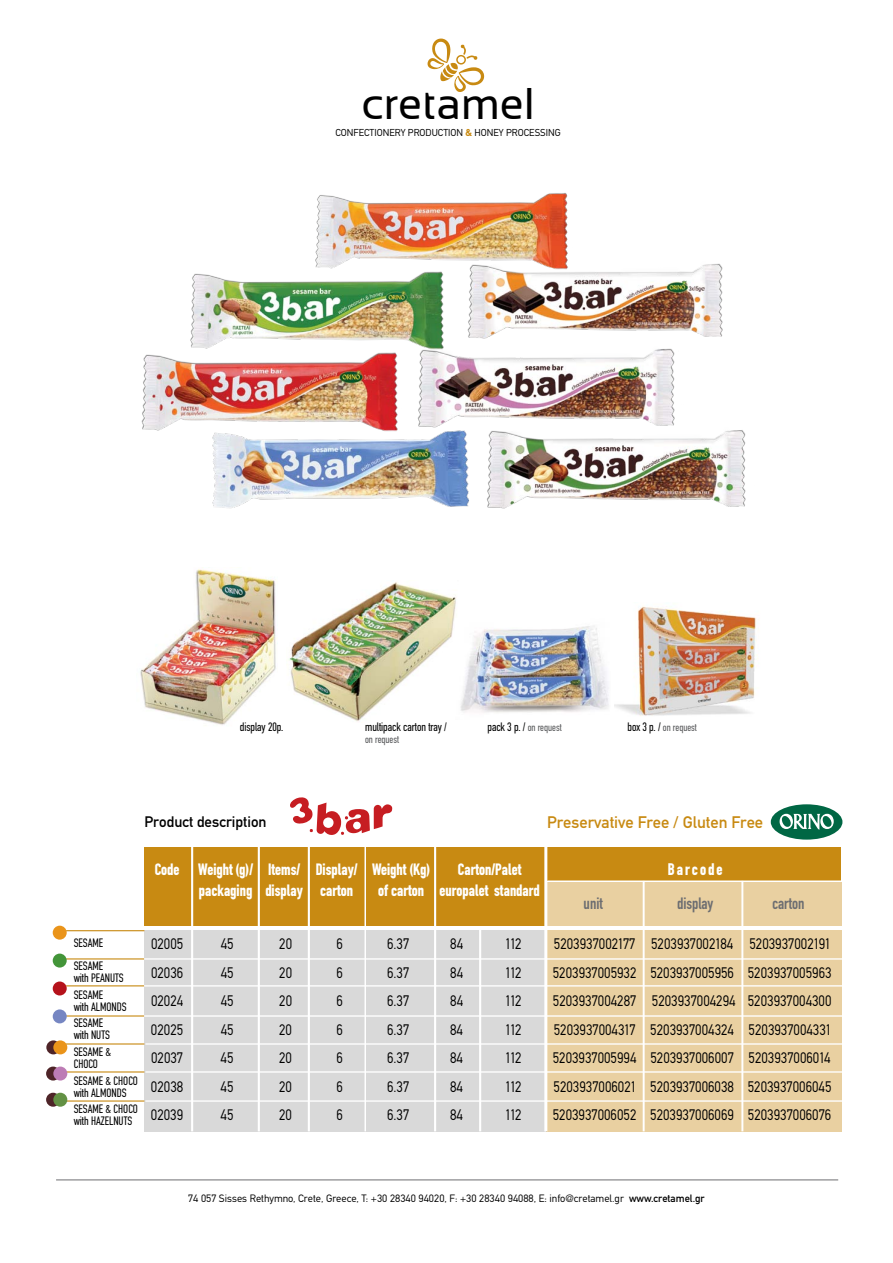
<style>
.page{position:relative;width:893px;height:1263px;background:#fff}
.page>*{position:absolute;margin:0;border:0;box-sizing:border-box;transform-origin:0 0}
.t1{font:44.1px "Sansation";color:#000}
.t2{font:16.5px "CF Din";color:#c88a12}
.t3{font:700 16.5px "CF Din Condensed";letter-spacing:.12em;color:#fff}
.t4{font:700 16.2px "CF Din Condensed";color:#fff}
.t5{font:16.2px "CF Din Condensed";color:#6d6e71}
.t6{font:15px "CF Din";color:#000;scale:.87 1}
.t7{font:15px "CF Din";color:#000}
.t8{font:condensed 12px/16.6px "CF Din";color:#000}
.t9{font:10.5px "CF Din";color:#000}
.t10{font:condensed 10.5px "CF Din";color:#58595b}
.t11{font:9.9px "CF Din";color:#000}
.s1{font-weight:700;color:#c88a12}
.s2{font-size:12px;color:#000}
.s3{font-style:inherit}
</style>
<div class="page">
<img style="left:289px;top:582px;width:167px;height:140px">
<img style="left:615px;top:606px;width:144px;height:110px">
<div style="left:546px;top:930px;width:295px;height:201px;background:#e9d0a1"></div>
<div style="left:537px;top:882px;width:304px;height:43px;background:#e9d0a1"></div>
<div style="left:537px;top:847px;width:304px;height:34px;background:#c88a12"></div>
<div style="left:144px;top:930px;width:403px;height:201px;background:#d9d9d9"></div>
<div style="left:144px;top:847px;width:403px;height:79px;background:#c88a12"></div>
<hr style="left:191px;top:846px;width:2px;height:285px;background:#fff">
<hr style="left:258px;top:846px;width:2px;height:285px;background:#fff">
<hr style="left:308px;top:846px;width:2px;height:285px;background:#fff">
<hr style="left:364px;top:846px;width:2px;height:285px;background:#fff">
<hr style="left:434px;top:846px;width:2px;height:285px;background:#fff">
<hr style="left:544px;top:846px;width:3px;height:285px;background:#fff">
<hr style="left:643px;top:881px;width:2px;height:250px;background:#fff">
<hr style="left:741px;top:881px;width:2px;height:250px;background:#fff">
<svg style="left:427px;top:39px;width:57px;height:53px"></svg>
<hr style="left:547px;top:880px;width:295px;height:2px;background:#fff">
<hr style="left:479px;top:930px;width:2px;height:201px;background:#fff">
<svg style="left:290px;top:797px;width:102px;height:38px"></svg>
<div style="left:46px;top:1040px;width:14px;height:14px;background:#4e2428;border-radius:50%"></div>
<div style="left:53px;top:1040px;width:14px;height:14px;background:#ea941a;border-radius:50%"></div>
<hr style="left:66px;top:958px;width:78px;height:1px;background:#c88a12">
<hr style="left:66px;top:985px;width:78px;height:1px;background:#c88a12">
<hr style="left:66px;top:1015px;width:78px;height:1px;background:#c88a12">
<hr style="left:66px;top:1043px;width:78px;height:1px;background:#c88a12">
<hr style="left:66px;top:1071px;width:78px;height:1px;background:#c88a12">
<hr style="left:66px;top:1100px;width:78px;height:1px;background:#c88a12">
<hr style="left:66px;top:930px;width:78px;height:1px;background:#c88a12">
<div style="left:53px;top:926px;width:14px;height:14px;background:#ea941a;border-radius:50%"></div>
<div style="left:53px;top:1009px;width:14px;height:14px;background:#7686c2;border-radius:50%"></div>
<div style="left:53px;top:953px;width:14px;height:14px;background:#439539;border-radius:50%"></div>
<div style="left:53px;top:981px;width:14px;height:14px;background:#b5121b;border-radius:50%"></div>
<div style="left:46px;top:1093px;width:14px;height:14px;background:#4e2428;border-radius:50%"></div>
<div style="left:53px;top:1093px;width:14px;height:14px;background:#639144;border-radius:50%"></div>
<div style="left:46px;top:1066px;width:14px;height:14px;background:#4e2428;border-radius:50%"></div>
<div style="left:53px;top:1066px;width:14px;height:14px;background:#bd7cb5;border-radius:50%"></div>
<hr style="left:144px;top:958px;width:699px;height:2px;background:#fff">
<hr style="left:144px;top:985px;width:699px;height:1px;background:#fff">
<hr style="left:144px;top:1015px;width:699px;height:2px;background:#fff">
<hr style="left:145px;top:1043px;width:697px;height:2px;background:#fff">
<hr style="left:145px;top:1100px;width:697px;height:2px;background:#fff">
<hr style="left:145px;top:1071px;width:697px;height:2px;background:#fff">
<img style="left:212px;top:430px;width:257px;height:79px">
<img style="left:141px;top:353px;width:260px;height:82px">
<img style="left:190px;top:273px;width:254px;height:80px">
<img style="left:312px;top:193px;width:256px;height:84px">
<img style="left:466px;top:261px;width:257px;height:77px">
<img style="left:413px;top:347px;width:262px;height:81px">
<img style="left:487px;top:430px;width:259px;height:79px">
<hr style="left:56px;top:1179px;width:782px;height:1px;background:#6d6e71">
<img style="left:140px;top:567px;width:136px;height:158px">
<div style="left:771px;top:804px;width:71px;height:36px;background:#006744;border-radius:50%"></div>
<svg style="left:780px;top:814px;width:54px;height:16px"></svg>
<img style="left:455px;top:619px;width:154px;height:100px">
<h1 class="t1" style="left:362px;top:79px;width:175px">cretamel</h1>
<p class="t11" style="left:336px;top:127px;width:227px">CONFECTIONERY PRODUCTION <span class="s1">&amp;</span> HONEY PROCESSING</p>
<p class="t8" style="left:240px;top:718px;width:45px">display 20p.</p>
<p class="t8" style="left:365px;top:718px;width:83px">multipack carton tray /</p>
<p class="t10" style="left:365px;top:733px;width:35px">on request</p>
<p class="t10" style="left:487px;top:721px;width:76px"><span class="s2">pack 3 p. /</span> on request</p>
<p class="t10" style="left:627px;top:721px;width:71px"><span class="s2">box 3 p. /</span> on request</p>
<p class="t2" style="left:547px;top:813px;width:218px">Preservative Free / Gluten Free</p>
<p class="t7" style="left:144px;top:814px;width:124px">Product description</p>
<p class="t4" style="left:155px;top:860px;width:277px">Code Weight (g)/ Items/ Display/ Weight (Kg)</p>
<p class="t4" style="left:458px;top:860px;width:65px">Carton/Palet</p>
<p class="t3" style="left:668px;top:860px;width:56px">Βarcode</p>
<p class="t4" style="left:199px;top:881px;width:156px">packaging display carton</p>
<p class="t4" style="left:378px;top:881px;width:163px">of carton europalet standard</p>
<p class="t5" style="left:584px;top:895px;width:21px">unit</p>
<p class="t5" style="left:677px;top:895px;width:38px">display</p>
<p class="t5" style="left:772px;top:895px;width:34px">carton</p>
<p class="t8" style="left:74px;top:932px;width:31px;line-height:22.6px">SESAME<br>SESAME</p>
<p class="t8" style="left:74px;top:969px;width:52px">with PEANUTS<br>SESAME</p>
<p class="t8" style="left:74px;top:998px;width:54px">with ALMONDS<br>SESAME</p>
<p class="t8" style="left:74px;top:1027px;width:39px">with NUTS<br>SESAME &amp;</p>
<p class="t8" style="left:74px;top:1056px;width:66px">CHOCO<br>SESAME &amp; CHOCO</p>
<p class="t8" style="left:74px;top:1084px;width:66px">with ALMONDS<br>SESAME &amp; CHOCO</p>
<p class="t8" style="left:74px;top:1113px;width:60px">with HAZELNUTS</p>
<p class="t6" style="left:151px;top:936px;width:39px">02005</p>
<p class="t6" style="left:221px;top:936px;width:16px">45</p>
<p class="t6" style="left:279px;top:936px;width:16px">20</p>
<p class="t6" style="left:336px;top:936px;width:9px">6</p>
<p class="t6" style="left:387px;top:936px;width:27px">6.37</p>
<p class="t6" style="left:450px;top:936px;width:16px">84</p>
<p class="t6" style="left:506px;top:936px;width:20px">112</p>
<p class="t6" style="left:554px;top:936px;width:319px">5203937002177 5203937002184 5203937002191</p>
<p class="t6" style="left:151px;top:964px;width:39px">02036</p>
<p class="t6" style="left:221px;top:964px;width:16px">45</p>
<p class="t6" style="left:279px;top:964px;width:16px">20</p>
<p class="t6" style="left:336px;top:964px;width:9px">6</p>
<p class="t6" style="left:387px;top:964px;width:27px">6.37</p>
<p class="t6" style="left:450px;top:964px;width:16px">84</p>
<p class="t6" style="left:506px;top:964px;width:20px">112</p>
<p class="t6" style="left:553px;top:964px;width:322px">5203937005932 5203937005956 5203937005963</p>
<p class="t6" style="left:151px;top:993px;width:39px">02024</p>
<p class="t6" style="left:221px;top:993px;width:16px">45</p>
<p class="t6" style="left:279px;top:993px;width:16px">20</p>
<p class="t6" style="left:336px;top:993px;width:9px">6</p>
<p class="t6" style="left:387px;top:993px;width:27px">6.37</p>
<p class="t6" style="left:450px;top:993px;width:16px">84</p>
<p class="t6" style="left:506px;top:993px;width:20px">112</p>
<p class="t6" style="left:553px;top:993px;width:322px">5203937004287 5203937004294 5203937004300</p>
<p class="t6" style="left:151px;top:1021px;width:39px">02025</p>
<p class="t6" style="left:221px;top:1021px;width:16px">45</p>
<p class="t6" style="left:279px;top:1021px;width:16px">20</p>
<p class="t6" style="left:336px;top:1021px;width:9px">6</p>
<p class="t6" style="left:387px;top:1021px;width:27px">6.37</p>
<p class="t6" style="left:450px;top:1021px;width:16px">84</p>
<p class="t6" style="left:506px;top:1021px;width:20px">112</p>
<p class="t6" style="left:554px;top:1021px;width:320px">5203937004317 5203937004324 5203937004331</p>
<p class="t6" style="left:151px;top:1050px;width:38px">02037</p>
<p class="t6" style="left:221px;top:1050px;width:16px">45</p>
<p class="t6" style="left:279px;top:1050px;width:16px">20</p>
<p class="t6" style="left:336px;top:1050px;width:9px">6</p>
<p class="t6" style="left:387px;top:1050px;width:27px">6.37</p>
<p class="t6" style="left:450px;top:1050px;width:16px">84</p>
<p class="t6" style="left:506px;top:1050px;width:20px">112</p>
<p class="t6" style="left:553px;top:1050px;width:321px">5203937005994 5203937006007 5203937006014</p>
<p class="t6" style="left:151px;top:1078px;width:39px">02038</p>
<p class="t6" style="left:221px;top:1078px;width:16px">45</p>
<p class="t6" style="left:279px;top:1078px;width:16px">20</p>
<p class="t6" style="left:336px;top:1078px;width:9px">6</p>
<p class="t6" style="left:387px;top:1078px;width:27px">6.37</p>
<p class="t6" style="left:450px;top:1078px;width:16px">84</p>
<p class="t6" style="left:506px;top:1078px;width:20px">112</p>
<p class="t6" style="left:554px;top:1078px;width:321px">5203937006021 5203937006038 5203937006045</p>
<p class="t6" style="left:151px;top:1107px;width:39px">02039</p>
<p class="t6" style="left:221px;top:1107px;width:16px">45</p>
<p class="t6" style="left:279px;top:1107px;width:16px">20</p>
<p class="t6" style="left:336px;top:1107px;width:9px">6</p>
<p class="t6" style="left:387px;top:1107px;width:27px">6.37</p>
<p class="t6" style="left:450px;top:1107px;width:16px">84</p>
<p class="t6" style="left:506px;top:1107px;width:20px">112</p>
<p class="t6" style="left:553px;top:1107px;width:322px">5203937006052 5203937006069 5203937006076</p>
<p class="t9" style="left:188px;top:1192px;width:518px">74 057 Sisses Rethymno, Crete, Greece, T: +30 28340 94020, F: +30 28340 94088, E: info@cretamel.gr <span class="s3">www.cretamel.gr</span></p>
</div>
